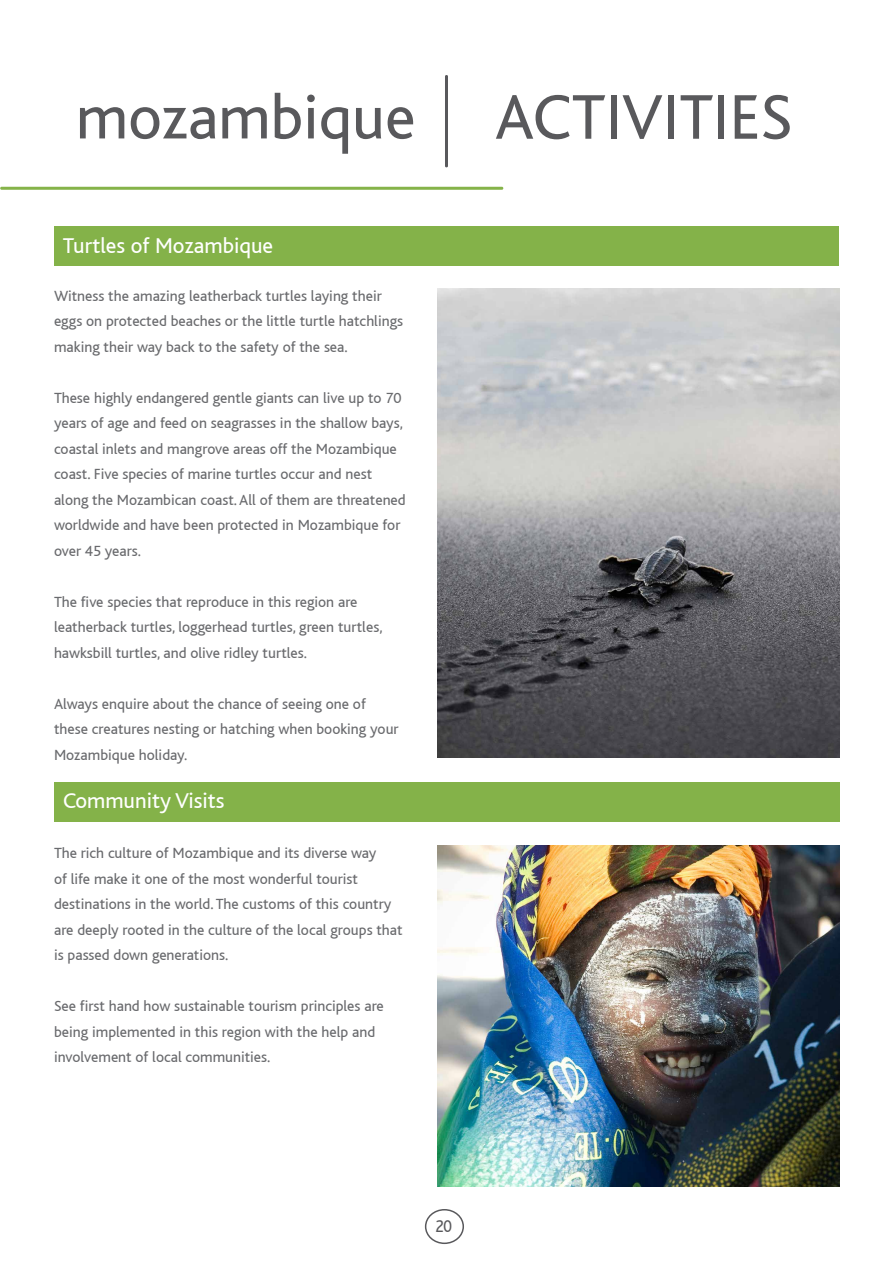
<style>
.page{position:relative;width:893px;height:1263px;background:#fff}
.page>*{position:absolute;margin:0;border:0;box-sizing:border-box;transform-origin:0 0}
.t1{font:64.5px "Bliss";color:#59595c}
.t2{font:22.5px "Bliss";color:#fff}
.t3{font:18px "Bliss";color:#59595c;scale:.9 1}
.t4{font:15.45px/25.5px "Bliss";color:#696a6d}
.s1{font-size:66px}
</style>
<div class="page">
<svg style="left:0;top:187px;width:504px;height:3px;background:#8eb857"></svg>
<svg style="left:445px;top:75px;width:3px;height:93px"></svg>
<div style="left:425px;top:1209px;width:39px;height:35px;border:2px solid #59595c;border-radius:50%"></div>
<img style="left:437px;top:845px;width:402px;height:341px">
<div style="left:54px;top:226px;width:785px;height:40px;background:#84b249"></div>
<div style="left:54px;top:782px;width:785px;height:39px;background:#84b249"></div>
<img style="left:437px;top:289px;width:402px;height:468px">
<h1 class="t1" style="left:76px;top:83px;width:718px">mozambique <span class="s1">ACTIVITIES</span></h1>
<h2 class="t2" style="left:63px;top:234px;width:212px">Turtles of Mozambique</h2>
<h2 class="t2" style="left:63px;top:234px;width:174px">Ngorongoro Crater</h2>
<p class="t4" style="left:54px;top:283px;width:351px">Witness the amazing leatherback turtles laying their eggs on protected beaches or the little turtle hatchlings making their way back to the safety of the sea.</p>
<p class="t4" style="left:54px;top:385px;width:353px">These highly endangered gentle giants can live up to 70 years of age and feed on seagrasses in the shallow bays, coastal inlets and mangrove areas off the Mozambique coast. Five species of marine turtles occur and nest along the Mozambican coast. All of them are threatened worldwide and have been protected in Mozambique for over 45 years.</p>
<p class="t4" style="left:54px;top:589px;width:330px">The five species that reproduce in this region are leatherback turtles, loggerhead turtles, green turtles, hawksbill turtles, and olive ridley turtles.</p>
<p class="t4" style="left:54px;top:691px;width:346px">Always enquire about the chance of seeing one of these creatures nesting or hatching when booking your<br>Mozambique holiday.</p>
<h2 class="t2" style="left:63px;top:789px;width:163px">Community Visits</h2>
<p class="t4" style="left:54px;top:840px;width:350px">The rich culture of Mozambique and its diverse way<br>of life make it one of the most wonderful tourist destinations in the world. The customs of this country are deeply rooted in the culture of the local groups that is passed down generations.</p>
<p class="t4" style="left:54px;top:993px;width:331px">See first hand how sustainable tourism principles are being implemented in this region with the help and involvement of local communities.</p>
<p class="t3" style="left:435px;top:1216px;width:20px">20</p>
</div>
